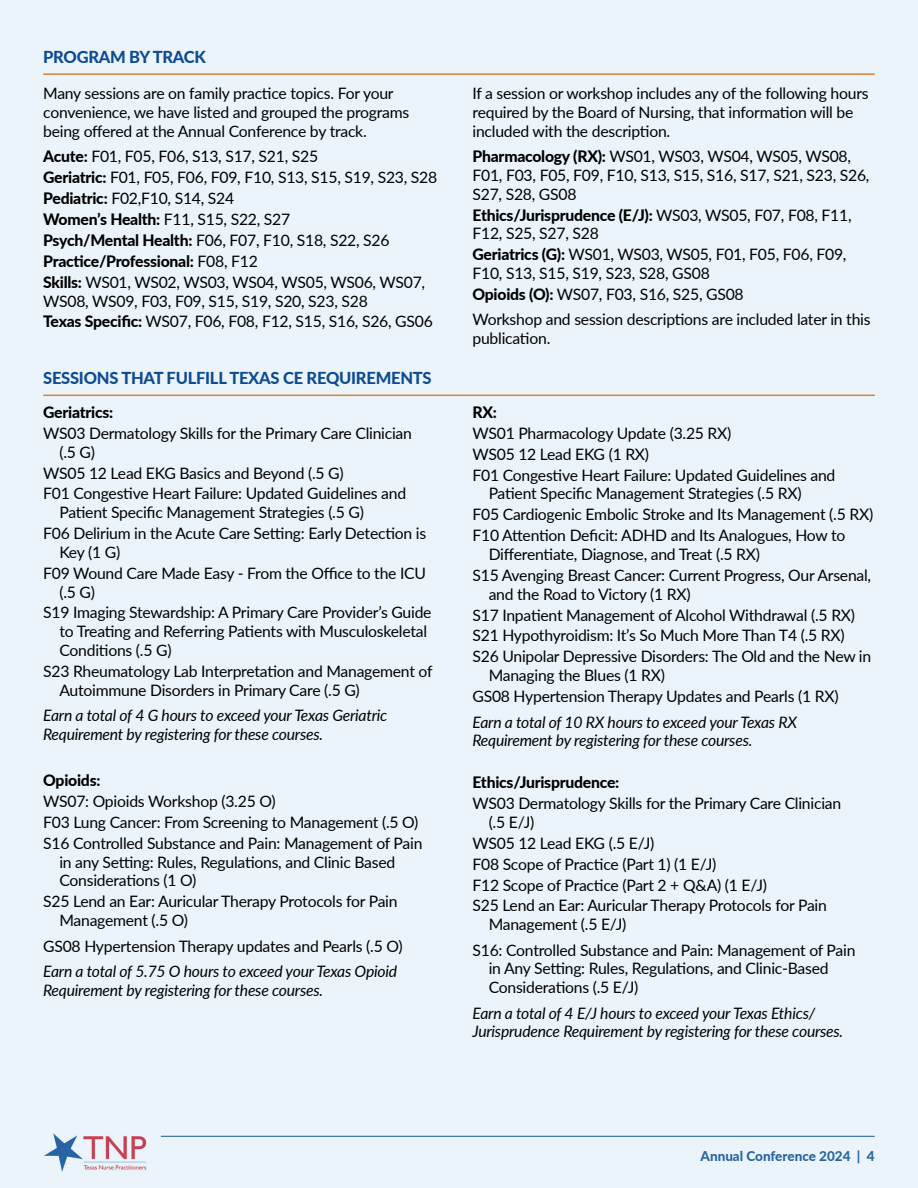
<style>
.page{position:relative;width:918px;height:1188px;background:#eaf4fa}
.page>*{position:absolute;margin:0;border:0;box-sizing:border-box;transform-origin:0 0}
.t1{font:800 16.5px "Lato";letter-spacing:-.015em;color:#0f4b91}
.t2{font:15.75px/20.9px "Lato";letter-spacing:-.015em;color:#000}
.t3{font:italic 15.75px/18.8px "Lato";letter-spacing:-.015em;color:#000}
.t4{font:800 15.75px "Lato";letter-spacing:-.015em;color:#000}
.t5{font:800 13.5px "Lato";color:#0f4b91}
.s1{font-weight:800}
</style>
<div class="page">
<hr style="left:43px;top:395px;width:832px;height:1px;background:#de8131">
<hr style="left:43px;top:73px;width:832px;height:2px;background:#de8131">
<p class="t1" style="left:43px;top:45px;width:164px">PROGRAM BY TRACK</p>
<p class="t2" style="left:43px;top:84px;width:368px;line-height:18.8px">Many sessions are on family practice topics. For your convenience, we have listed and grouped the programs being offered at the Annual Conference by track.</p>
<p class="t2" style="left:43px;top:145px;width:396px"><span class="s1">Acute:</span> F01, F05, F06, S13, S17, S21, S25<br><span class="s1">Geriatric:</span> F01, F05, F06, F09, F10, S13, S15, S19, S23, S28<br><span class="s1">Pediatric:</span> F02,F10, S14, S24<br><span class="s1">Women’s Health:</span> F11, S15, S22, S27<br><span class="s1">Psych/Mental Health:</span> F06, F07, F10, S18, S22, S26<br><span class="s1">Practice/Professional:</span> F08, F12<br><span class="s1">Skills:</span> WS01, WS02, WS03, WS04, WS05, WS06, WS07,</p>
<p class="t2" style="left:43px;top:290px;width:391px">WS08, WS09, F03, F09, S15, S19, S20, S23, S28<br><span class="s1">Texas Specific:</span> WS07, F06, F08, F12, S15, S16, S26, GS06</p>
<p class="t1" style="left:43px;top:366px;width:390px">SESSIONS THAT FULFILL TEXAS CE REQUIREMENTS</p>
<p class="t4" style="left:43px;top:401px;width:72px">Geriatrics:</p>
<p class="t2" style="left:59px;top:423px;width:354px;line-height:18.8px;text-indent:-16px">WS03 Dermatology Skills for the Primary Care Clinician (.5 G)</p>
<p class="t2" style="left:43px;top:462px;width:364px">WS05 12 Lead EKG Basics and Beyond (.5 G)<br>F01 Congestive Heart Failure: Updated Guidelines and</p>
<p class="t2" style="left:43px;top:501px;width:385px;text-indent:16px">Patient Specific Management Strategies (.5 G)<br>F06 Delirium in the Acute Care Setting: Early Detection is</p>
<p class="t2" style="left:43px;top:541px;width:384px;text-indent:16px">Key (1 G)<br>F09 Wound Care Made Easy - From the Office to the ICU</p>
<p class="t2" style="left:43px;top:581px;width:390px;text-indent:16px">(.5 G)<br>S19 Imaging Stewardship: A Primary Care Provider’s Guide</p>
<p class="t2" style="left:59px;top:621px;width:369px;line-height:18.8px">to Treating and Referring Patients with Musculoskeletal<br>Conditions (.5 G)</p>
<p class="t2" style="left:59px;top:661px;width:375px;line-height:18.8px;text-indent:-16px">S23 Rheumatology Lab Interpretation and Management of<br>Autoimmune Disorders in Primary Care (.5 G)</p>
<p class="t3" style="left:43px;top:705px;width:346px">Earn a total of 4 G hours to exceed your Texas Geriatric<br>Requirement by registering for these courses.</p>
<p class="t4" style="left:43px;top:769px;width:59px">Opioids:</p>
<p class="t2" style="left:43px;top:790px;width:381px">WS07: Opioids Workshop (3.25 O)<br>F03 Lung Cancer: From Screening to Management (.5 O)<br>S16 Controlled Substance and Pain: Management of Pain</p>
<p class="t2" style="left:59px;top:852px;width:337px;line-height:18.8px">in any Setting: Rules, Regulations, and Clinic Based<br>Considerations (1 O)</p>
<p class="t2" style="left:59px;top:892px;width:340px;line-height:18.8px;text-indent:-16px">S25 Lend an Ear: Auricular Therapy Protocols for Pain<br>Management (.5 O)</p>
<p class="t2" style="left:43px;top:935px;width:361px">GS08 Hypertension Therapy updates and Pearls (.5 O)</p>
<p class="t3" style="left:43px;top:961px;width:355px">Earn a total of 5.75 O hours to exceed your Texas Opioid<br>Requirement by registering for these courses.</p>
<p class="t2" style="left:472px;top:84px;width:398px;line-height:18.8px">If a session or workshop includes any of the following hours required by the Board of Nursing, that information will be included with the description.</p>
<p class="t2" style="left:472px;top:147px;width:399px;line-height:18.8px"><span class="s1">Pharmacology (RX):</span> WS01, WS03, WS04, WS05, WS08,<br>F01, F03, F05, F09, F10, S13, S15, S16, S17, S21, S23, S26,<br>S27, S28, GS08</p>
<p class="t2" style="left:472px;top:205px;width:381px;line-height:18.8px"><span class="s1">Ethics/Jurisprudence (E/J):</span> WS03, WS05, F07, F08, F11,<br>F12, S25, S27, S28</p>
<p class="t2" style="left:472px;top:245px;width:376px;line-height:18.8px"><span class="s1">Geriatrics (G):</span> WS01, WS03, WS05, F01, F05, F06, F09,<br>F10, S13, S15, S19, S23, S28, GS08</p>
<p class="t2" style="left:472px;top:281px;width:400px;line-height:25.5px"><span class="s1">Opioids (O):</span> WS07, F03, S16, S25, GS08<br>Workshop and session descriptions are included later in this</p>
<p class="t2" style="left:472px;top:327px;width:79px">publication.</p>
<p class="t4" style="left:472px;top:401px;width:26px">RX:</p>
<p class="t2" style="left:472px;top:422px;width:364px">WS01 Pharmacology Update (3.25 RX)<br>WS05 12 Lead EKG (1 RX)<br>F01 Congestive Heart Failure: Updated Guidelines and</p>
<p class="t2" style="left:472px;top:483px;width:402px;text-indent:16px">Patient Specific Management Strategies (.5 RX)<br>F05 Cardiogenic Embolic Stroke and Its Management (.5 RX)<br>F10 Attention Deficit: ADHD and Its Analogues, How to</p>
<p class="t2" style="left:472px;top:543px;width:400px;text-indent:16px">Differentiate, Diagnose, and Treat (.5 RX)<br>S15 Avenging Breast Cancer: Current Progress, Our Arsenal,</p>
<p class="t2" style="left:472px;top:583px;width:400px;text-indent:16px">and the Road to Victory (1 RX)<br>S17 Inpatient Management of Alcohol Withdrawal (.5 RX)<br>S21 Hypothyroidism: It’s So Much More Than T4 (.5 RX)<br>S26 Unipolar Depressive Disorders: The Old and the New in</p>
<p class="t2" style="left:472px;top:664px;width:368px;text-indent:16px">Managing the Blues (1 RX)<br>GS08 Hypertension Therapy Updates and Pearls (1 RX)</p>
<p class="t3" style="left:472px;top:712px;width:326px">Earn a total of 10 RX hours to exceed your Texas RX<br>Requirement by registering for these courses.</p>
<p class="t4" style="left:472px;top:771px;width:148px">Ethics/Jurisprudence:</p>
<p class="t2" style="left:489px;top:793px;width:354px;line-height:18.8px;text-indent:-16px">WS03 Dermatology Skills for the Primary Care Clinician (.5 E/J)</p>
<p class="t2" style="left:472px;top:832px;width:356px">WS05 12 Lead EKG (.5 E/J)<br>F08 Scope of Practice (Part 1) (1 E/J)<br>F12 Scope of Practice (Part 2 + Q&amp;A) (1 E/J)<br>S25 Lend an Ear: Auricular Therapy Protocols for Pain</p>
<p class="t2" style="left:472px;top:911px;width:385px;line-height:25.5px;text-indent:16px">Management (.5 E/J)<br>S16: Controlled Substance and Pain: Management of Pain</p>
<p class="t2" style="left:489px;top:959px;width:341px;line-height:18.8px">in Any Setting: Rules, Regulations, and Clinic-Based<br>Considerations (.5 E/J)</p>
<p class="t3" style="left:472px;top:1003px;width:372px">Earn a total of 4 E/J hours to exceed your Texas Ethics/<br>Jurisprudence Requirement by registering for these courses.</p>
<p class="t5" style="left:701px;top:1146px;width:176px">Annual Conference 2024 | 4</p>
</div>
